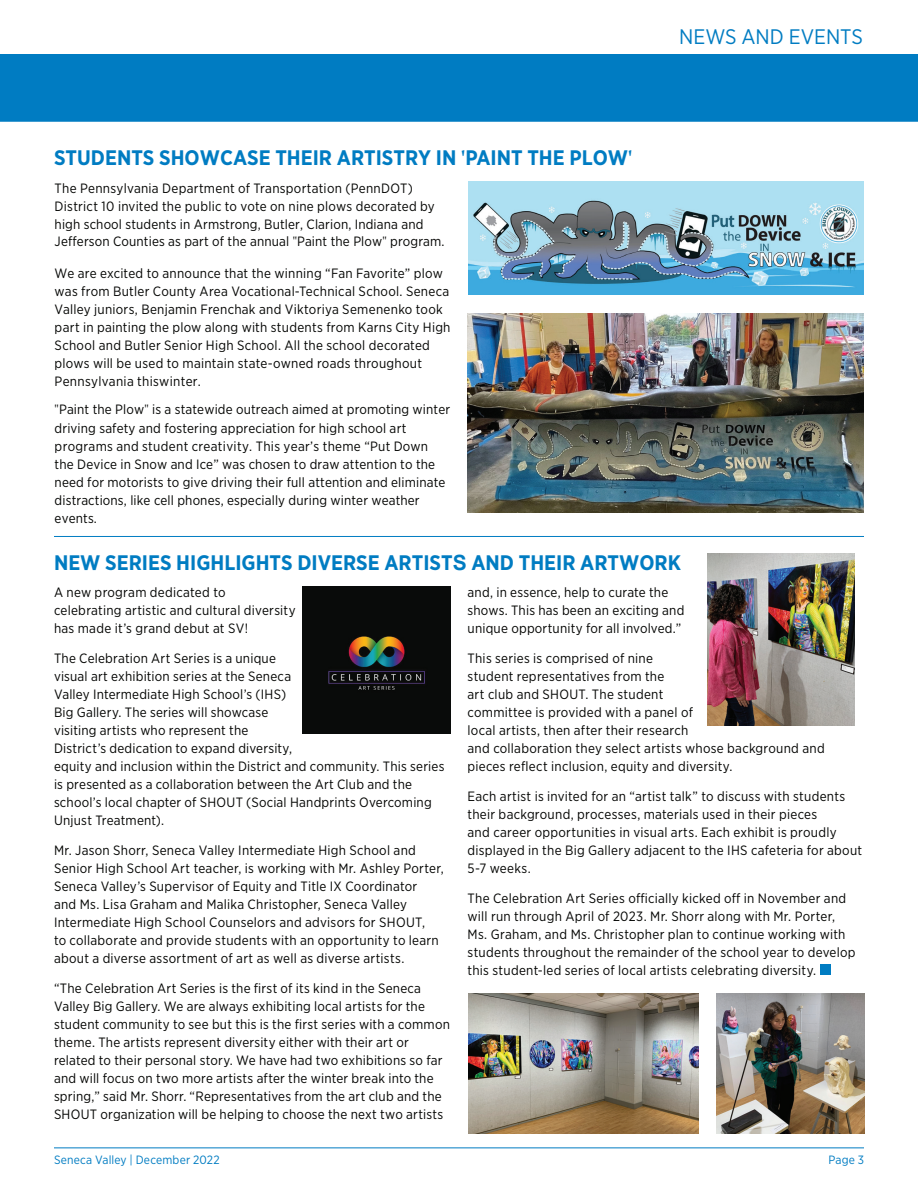
<style>
.page{position:relative;width:918px;height:1188px;background:#fff}
.page>*{position:absolute;margin:0;border:0;box-sizing:border-box;transform-origin:0 0}
.t1{font:700 21px "Gotham Narrow";color:#007cc2}
.t2{font:21px "Gotham Narrow";color:#007cc2}
.t3{font:13.5px/18px "Gotham Narrow";letter-spacing:.015em;color:#040503}
.t4{font:12px "Gotham Narrow";letter-spacing:.015em;color:#007cc2}
.s1{font-family:"Minion Pro"}
.s2{font-family:"Arial"}
</style>
<div class="page">
<hr style="left:54px;top:1148px;width:810px;height:1px;background:#007cc2">
<div style="left:0;top:54px;width:918px;height:68px;background:#007cc2"></div>
<img style="left:468px;top:181px;width:396px;height:114px">
<img style="left:468px;top:313px;width:396px;height:200px">
<hr style="left:54px;top:536px;width:810px;height:1px;background:#007cc2">
<div style="left:820px;top:964px;width:11px;height:11px;background:#007cc2"></div>
<img style="left:716px;top:994px;width:148px;height:140px">
<img style="left:302px;top:586px;width:148px;height:148px">
<img style="left:468px;top:994px;width:230px;height:140px">
<img style="left:707px;top:553px;width:148px;height:172px">
<h1 class="t2" style="left:679px;top:23px;width:185px">NEWS AND EVENTS</h1>
<h1 class="t1" style="left:54px;top:144px;width:580px">STUDENTS SHOWCASE THEIR ARTISTRY IN <span class="s1">'</span>PAINT THE PLOW<span class="s1">'</span></h1>
<p class="t3" style="left:55px;top:179px;width:391px">The Pennsylvania Department of Transportation (PennDOT)<br>District 10 invited the public to vote on nine plows decorated by high school students in Armstrong, Butler, Clarion, Indiana and Jefferson Counties as part of the annual <span class="s1">"</span>Paint the Plow<span class="s1">"</span> program.</p>
<p class="t3" style="left:55px;top:264px;width:397px">We are excited to announce that the winning “Fan Favorite” plow was from Butler County Area Vocational-Technical School. Seneca Valley juniors, Benjamin Frenchak and Viktoriya Semenenko took part in painting the plow along with students from Karns City High School and Butler Senior High School. All the school decorated plows will be used to maintain state-owned roads throughout Pennsylvania thiswinter.</p>
<p class="t3" style="left:55px;top:400px;width:397px"><span class="s1">"</span>Paint the Plow<span class="s1">"</span> is a statewide outreach aimed at promoting winter driving safety and fostering appreciation for high school art programs and student creativity. This year’s theme “Put Down the Device in Snow and Ice” was chosen to draw attention to the need for motorists to give driving their full attention and eliminate distractions, like cell phones, especially during winter weather events.</p>
<h1 class="t1" style="left:54px;top:549px;width:629px">NEW SERIES HIGHLIGHTS DIVERSE ARTIST<span class="s2">S</span> AND THEIR ARTWORK</h1>
<p class="t3" style="left:54px;top:583px;width:243px">A new program dedicated to celebrating artistic and cultural diversity has made it’s grand debut at SV!</p>
<p class="t3" style="left:54px;top:649px;width:392px">The Celebration Art Series is a unique<br>visual art exhibition series at the Seneca<br>Valley Intermediate High School’s (IHS)<br>Big Gallery. The series will showcase<br>visiting artists who represent the<br>District’s dedication to expand diversity,<br>equity and inclusion within the District and community. This series is presented as a collaboration between the Art Club and the school’s local chapter of SHOUT (Social Handprints Overcoming Unjust Treatment).</p>
<p class="t3" style="left:54px;top:841px;width:391px">Mr. Jason Shorr, Seneca Valley Intermediate High School and Senior High School Art teacher, is working with Mr. Ashley Porter, Seneca Valley’s Supervisor of Equity and Title IX Coordinator<br>and Ms. Lisa Graham and Malika Christopher, Seneca Valley Intermediate High School Counselors and advisors for SHOUT,<br>to collaborate and provide students with an opportunity to learn about a diverse assortment of art as well as diverse artists.</p>
<p class="t3" style="left:54px;top:979px;width:397px">“The Celebration Art Series is the first of its kind in the Seneca Valley Big Gallery. We are always exhibiting local artists for the student community to see but this is the first series with a common theme. The artists represent diversity either with their art or related to their personal story. We have had two exhibitions so far and will focus on two more artists after the winter break into the spring,” said Mr. Shorr. “Representatives from the art club and the SHOUT organization will be helping to choose the next two artists</p>
<p class="t3" style="left:468px;top:583px;width:218px">and, in essence, help to curate the shows. This has been an exciting and unique opportunity for all involved.”</p>
<p class="t3" style="left:468px;top:649px;width:359px">This series is comprised of nine<br>student representatives from the<br>art club and SHOUT. The student<br>committee is provided with a panel of<br>local artists, then after their research<br>and collaboration they select artists whose background and pieces reflect inclusion, equity and diversity.</p>
<p class="t3" style="left:468px;top:787px;width:396px">Each artist is invited for an “artist talk” to discuss with students their background, processes, materials used in their pieces<br>and career opportunities in visual arts. Each exhibit is proudly displayed in the Big Gallery adjacent to the IHS cafeteria for about 5-7 weeks.</p>
<p class="t3" style="left:468px;top:889px;width:390px">The Celebration Art Series officially kicked off in November and will run through April of 2023. Mr. Shorr along with Mr. Porter, Ms. Graham, and Ms. Christopher plan to continue working with students throughout the remainder of the school year to develop this student-led series of local artists celebrating diversity.</p>
<p class="t4" style="left:54px;top:1153px;width:167px">Seneca Valley | December 2022</p>
<p class="t4" style="left:828px;top:1153px;width:37px">Page 3</p>
</div>
